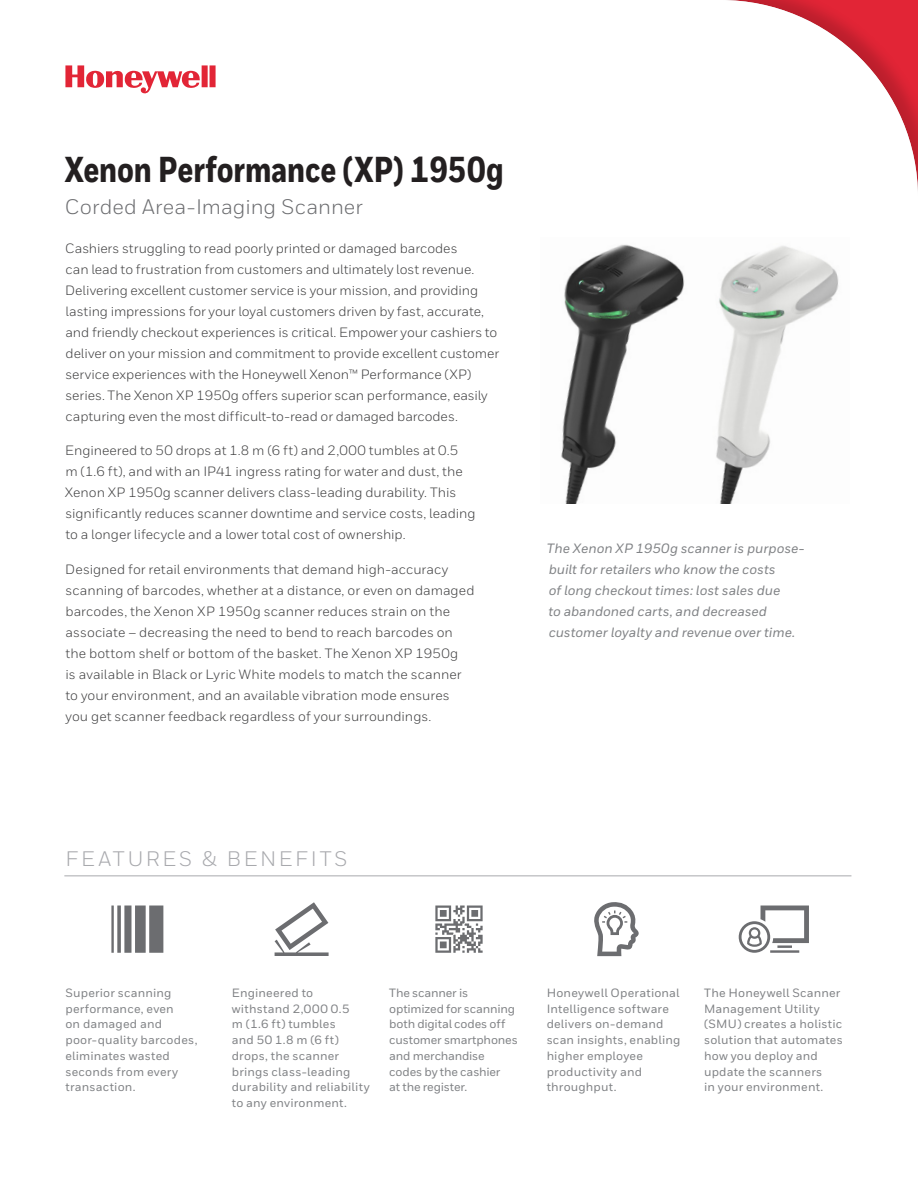
<style>
.page{position:relative;width:918px;height:1188px;background:#fff}
.page>*{position:absolute;margin:0;border:0;box-sizing:border-box;transform-origin:0 0}
.Datasheet__Title_1{font:800 36px "Honeywell Cond";letter-spacing:-.005em;color:#231f20}
.Datasheet__Title_2_1{font:21px "Honeywell Sans";color:#6c6d70}
.Datasheet__Sidebar_H{font:21px "Honeywell Sans";letter-spacing:.13em;color:#a8a9ad}
.Body__9_14_pt{font:13.5px/21px "Honeywell Sans";color:#3e3e3f}
.Product_Caption{font:italic 500 13.5px/21px "Honeywell Sans";color:#808285}
.Datasheet__Sidebar_B{font:500 12px/15.8px "Honeywell Sans";letter-spacing:.01em;color:#808285}
.Datasheet__Sidebar_B-2{font:500 12px/15.8px "Honeywell Sans";letter-spacing:-.015em;color:#808285}
</style>
<div class="page">
<svg style="left:65px;top:65px;width:151px;height:29px"></svg>
<img style="left:561px;top:244px;width:278px;height:260px">
<hr style="left:64px;top:875px;width:787px;height:1px;background:#a8a9ad">
<svg style="left:111px;top:906px;width:52px;height:47px"></svg>
<svg style="left:275px;top:902px;width:54px;height:54px"></svg>
<svg style="left:435px;top:906px;width:48px;height:47px"></svg>
<svg style="left:594px;top:902px;width:45px;height:54px"></svg>
<svg style="left:739px;top:906px;width:70px;height:47px"></svg>
<p class="Datasheet__Title_1" style="left:64px;top:147px;width:441px">Xenon Performance (XP) 1950g</p>
<p class="Datasheet__Title_2_1" style="left:65px;top:194px;width:300px">Corded Area-Imaging Scanner</p>
<p class="Body__9_14_pt" style="left:65px;top:238px;width:435px">Cashiers struggling to read poorly printed or damaged barcodes<br>can lead to frustration from customers and ultimately lost revenue.<br>Delivering excellent customer service is your mission, and providing lasting impressions for your loyal customers driven by fast, accurate, and friendly checkout experiences is critical. Empower your cashiers to deliver on your mission and commitment to provide excellent customer service experiences with the Honeywell Xenon™ Performance (XP) series. The Xenon XP 1950g offers superior scan performance, easily capturing even the most difficult-to-read or damaged barcodes.</p>
<p class="Body__9_14_pt" style="left:65px;top:440px;width:412px">Engineered to 50 drops at 1.8 m (6 ft) and 2,000 tumbles at 0.5<br>m (1.6 ft), and with an IP41 ingress rating for water and dust, the Xenon XP 1950g scanner delivers class-leading durability. This significantly reduces scanner downtime and service costs, leading to a longer lifecycle and a lower total cost of ownership.</p>
<p class="Body__9_14_pt" style="left:65px;top:559px;width:411px">Designed for retail environments that demand high-accuracy scanning of barcodes, whether at a distance, or even on damaged barcodes, the Xenon XP 1950g scanner reduces strain on the associate – decreasing the need to bend to reach barcodes on the bottom shelf or bottom of the basket. The Xenon XP 1950g<br>is available in Black or Lyric White models to match the scanner to your environment, and an available vibration mode ensures you get scanner feedback regardless of your surroundings.</p>
<p class="Product_Caption" style="left:547px;top:538px;width:259px">The Xenon XP 1950g scanner is purpose&shy;built for retailers who know the costs<br>of long checkout times: lost sales due<br>to abandoned carts, and decreased customer loyalty and revenue over time.</p>
<p class="Datasheet__Sidebar_H" style="left:65px;top:846px;width:284px">FEATURES &amp; BENEFITS</p>
<p class="Datasheet__Sidebar_B" style="left:65px;top:985px;width:134px">Superior scanning performance, even<br>on damaged and poor-quality barcodes, eliminates wasted seconds from every transaction.</p>
<p class="Datasheet__Sidebar_B" style="left:232px;top:985px;width:139px">Engineered to withstand 2,000 0.5<br>m (1.6 ft) tumbles<br>and 50 1.8 m (6 ft) drops, the scanner brings class-leading durability and reliability to any environment.</p>
<p class="Datasheet__Sidebar_B-2" style="left:389px;top:985px;width:130px">The scanner is optimized for scanning both digital codes off customer smartphones and merchandise codes by the cashier<br>at the register.</p>
<p class="Datasheet__Sidebar_B" style="left:547px;top:985px;width:135px">Honeywell Operational<br>Intelligence software delivers on-demand scan insights, enabling higher employee productivity and throughput.</p>
<p class="Datasheet__Sidebar_B" style="left:704px;top:985px;width:140px">The Honeywell Scanner<br>Management Utility (SMU) creates a holistic solution that automates how you deploy and update the scanners<br>in your environment.</p>
</div>
